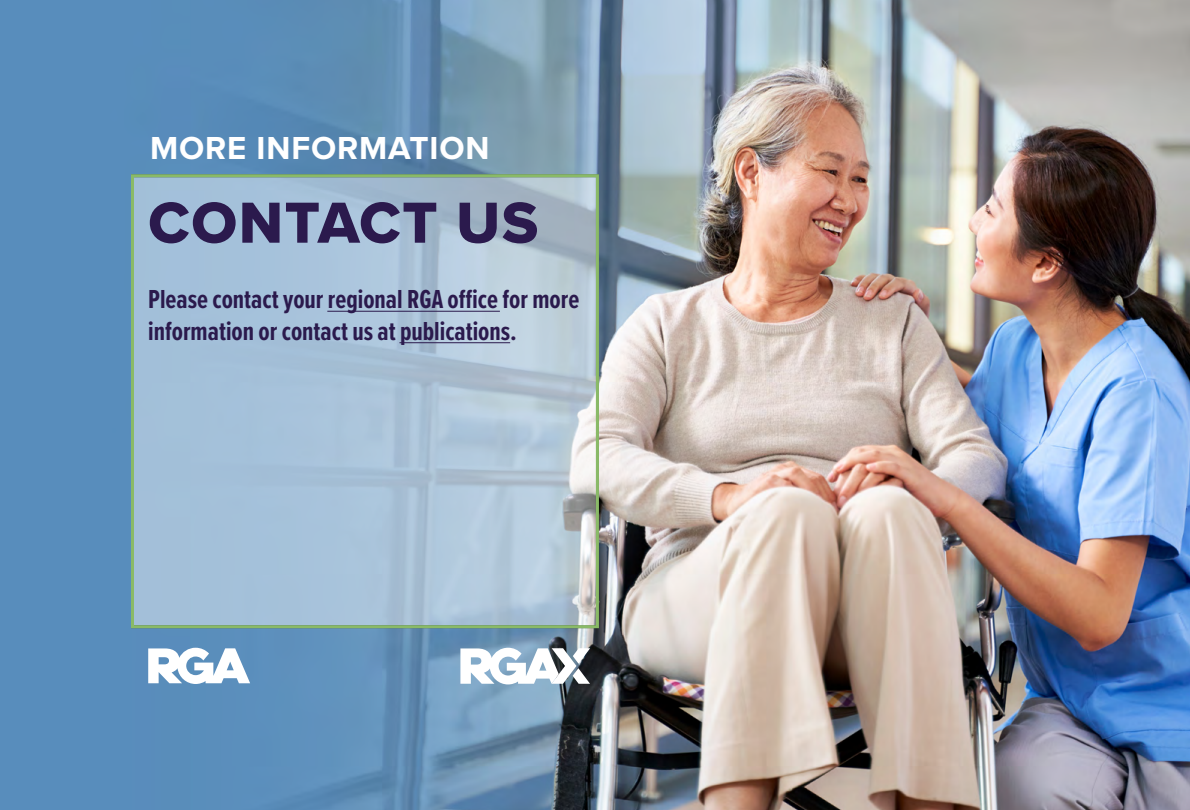
<style>
.page{position:relative;width:1190px;height:810px;background:#fff}
.page>*{position:absolute;margin:0;border:0;box-sizing:border-box;transform-origin:0 0}
.t1{font:60px "Proxima Nova Extrabld";letter-spacing:.025em;color:#2b1a4d}
.t2{font:700 33px "Proxima Nova";letter-spacing:.025em;color:#fff}
.t3{font:700 27px/32.4px "Proxima Nova Ex Cn";color:#2b1a4d}
</style>
<div class="page">
<img style="left:0;top:0;width:1190px;height:810px">
<svg style="left:135px;top:178px;width:460px;height:446px;background:#abc3d8"></svg>
<div style="left:131px;top:174px;width:468px;height:454px;border:3px solid #8aba67"></div>
<svg style="left:148px;top:648px;width:102px;height:36px"></svg>
<svg style="left:460px;top:648px;width:130px;height:36px"></svg>
<hr style="left:399px;top:342px;width:111px;height:1px;background:#2b1a4d">
<hr style="left:327px;top:311px;width:173px;height:1px;background:#2b1a4d">
<p class="t2" style="left:150px;top:123px;width:341px">MORE INFORMATION</p>
<h1 class="t1" style="left:148px;top:178px;width:391px">CONTACT US</h1>
<p class="t3" style="left:148px;top:282px;width:432px">Please contact your regional RGA office for more information or contact us at publications.</p>
</div>
